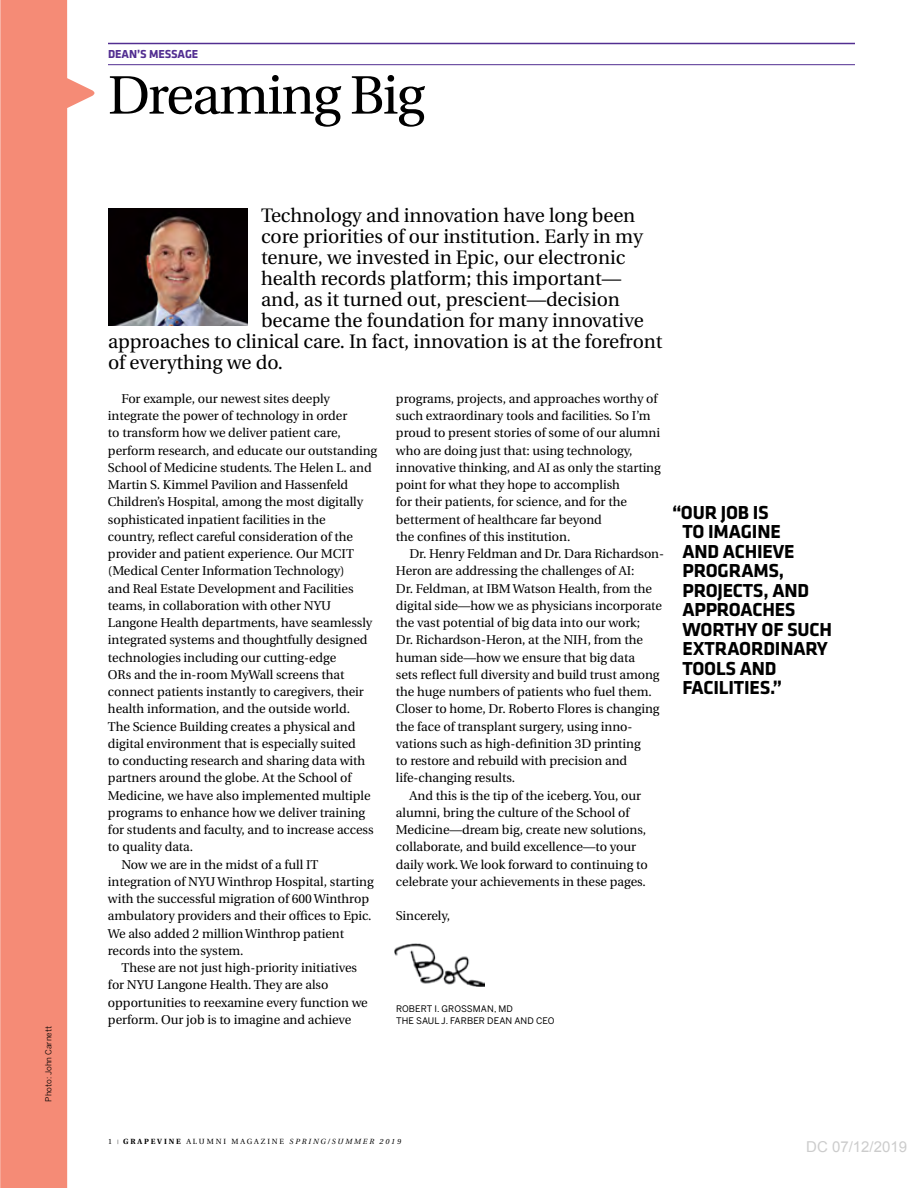
<style>
.page{position:relative;width:918px;height:1188px;background:#fff}
.page>*{position:absolute;margin:0;border:0;box-sizing:border-box;transform-origin:0 0}
.t1{font:54px "Utopia";letter-spacing:-.03em;color:#000}
.t2{font:19.5px/21px "Utopia";letter-spacing:-.005em;color:#000}
.t3{font:700 19.5px/19.5px "Klavika";letter-spacing:-.01em;color:#000}
.t4{font:15px "Arial";color:#ccc}
.t5{font:12.75px/17.2px "Utopia";letter-spacing:-.005em;color:#000}
.t6{font:700 12px "Klavika";letter-spacing:-.005em;color:#522e91}
.t7{font:9px "Benton Sans";letter-spacing:.01em;color:#000}
.t8{font:8.25px "Benton Sans";color:#000}
.t9{font:italic 7.5px "Utopia";letter-spacing:.25em;color:#000}
.t10{font:7.5px "Utopia";color:#000}
.s1{font-weight:700;font-style:normal}
.s2{font-style:normal}
</style>
<div class="page">
<hr style="left:108px;top:43px;width:747px;height:1px;background:#522e91">
<hr style="left:108px;top:64px;width:747px;height:1px;background:#522e91">
<svg style="left:0;top:0;width:95px;height:1188px;fill:#f58b76"></svg>
<img style="left:108px;top:208px;width:140px;height:118px">
<img style="left:395px;top:944px;width:89px;height:43px">
<p class="t8" style="left:44px;top:1102px;width:77px;rotate:-90deg">Photo: John Carnett</p>
<p class="t6" style="left:108px;top:47px;width:92px">DEAN’S MESSAGE</p>
<h1 class="t1" style="left:108px;top:66px;width:318px">Dreaming Big</h1>
<p class="t2" style="left:261px;top:205px;width:384px">Technology and innovation have long been core priorities of our institution. Early in my tenure, we invested in Epic, our electronic health records platform; this important— and, as it turned out, prescient—decision became the foundation for many innovative</p>
<p class="t2" style="left:108px;top:331px;width:556px">approaches to clinical care. In fact, innovation is at the forefront</p>
<p class="t2" style="left:108px;top:352px;width:176px">of everything we do.</p>
<p class="t5" style="left:108px;top:390px;width:271px;text-indent:14px">For example, our newest sites deeply integrate the power of technology in order<br>to transform how we deliver patient care, perform research, and educate our outstanding School of Medicine students. The Helen L. and Martin S. Kimmel Pavilion and Hassenfeld Children’s Hospital, among the most digitally sophisticated inpatient facilities in the<br>country, refect careful consideration of the provider and patient experience. Our MCIT (Medical Center Information Technology)<br>and Real Estate Development and Facilities teams, in collaboration with other NYU Langone Health departments, have seamlessly integrated systems and thoughtfully designed technologies including our cutting-edge<br>ORs and the in-room MyWall screens that connect patients instantly to caregivers, their health information, and the outside world.<br>The Science Building creates a physical and digital environment that is especially suited<br>to conducting research and sharing data with partners around the globe. At the School of Medicine, we have also implemented multiple programs to enhance how we deliver training for students and faculty, and to increase access to quality data.</p>
<p class="t5" style="left:108px;top:856px;width:267px;text-indent:14px">Now we are in the midst of a full IT integration of NYU Winthrop Hospital, starting with the successful migration of 600 Winthrop ambulatory providers and their offces to Epic.</p>
<p class="t5" style="left:396px;top:390px;width:266px">programs, projects, and approaches worthy of such extraordinary tools and facilities. So I’m proud to present stories of some of our alumni who are doing just that: using technology, innovative thinking, and AI as only the starting point for what they hope to accomplish<br>for their patients, for science, and for the betterment of healthcare far beyond<br>the confnes of this institution.</p>
<p class="t5" style="left:396px;top:545px;width:270px;text-indent:14px">Dr. Henry Feldman and Dr. Dara Richardson-Heron are addressing the challenges of AI:<br>Dr. Feldman, at IBM Watson Health, from the digital side—how we as physicians incorporate the vast potential of big data into our work;<br>Dr. Richardson-Heron, at the NIH, from the human side—how we ensure that big data<br>sets refect full diversity and build trust among the huge numbers of patients who fuel them.<br>Closer to home, Dr. Roberto Flores is changing the face of transplant surgery, using inno&shy;vations such as high-defnition 3D printing<br>to restore and rebuild with precision and life-changing results.</p>
<p class="t5" style="left:396px;top:787px;width:253px;text-indent:14px">And this is the tip of the iceberg. You, our alumni, bring the culture of the School of Medicine—dream big, create new solutions, collaborate, and build excellence—to your daily work. We look forward to continuing to celebrate your achievements in these pages.</p>
<p class="t5" style="left:396px;top:908px;width:56px">Sincerely,</p>
<p class="t5" style="left:108px;top:925px;width:238px">We also added 2 million Winthrop patient records into the system.</p>
<p class="t5" style="left:108px;top:959px;width:251px;text-indent:14px">These are not just high-priority initiatives for NYU Langone Health. They are also</p>
<p class="t5" style="left:108px;top:994px;width:261px">opportunities to reexamine every function we</p>
<p class="t7" style="left:396px;top:1003px;width:118px">ROBERT I. GROSSMAN, MD</p>
<p class="t5" style="left:108px;top:1011px;width:245px">perform. Our job is to imagine and achieve</p>
<p class="t7" style="left:396px;top:1015px;width:160px">THE SAUL J. FARBER DEAN AND CEO</p>
<p class="t3" style="left:682px;top:503px;width:151px;text-indent:-10px">“OUR JOB IS<br>TO IMAGINE<br>AND ACHIEVE<br>PROGRAMS,<br>PROJECTS, AND<br>APPROACHES<br>WORTHY OF SUCH<br>EXTRAORDINARY<br>TOOLS AND<br>FACILITIES.”</p>
<p class="t10" style="left:108px;top:1137px;width:5px">1</p>
<p class="t9" style="left:117px;top:1137px;width:285px"><sup>|</sup> <span class="s1">GRAPEVINE</span> <span class="s2">ALUMNI MAGAZINE</span> SPRING/SUMMER 2019</p>
<p class="t4" style="left:806px;top:1137px;width:102px">DC 07/12/2019</p>
</div>
